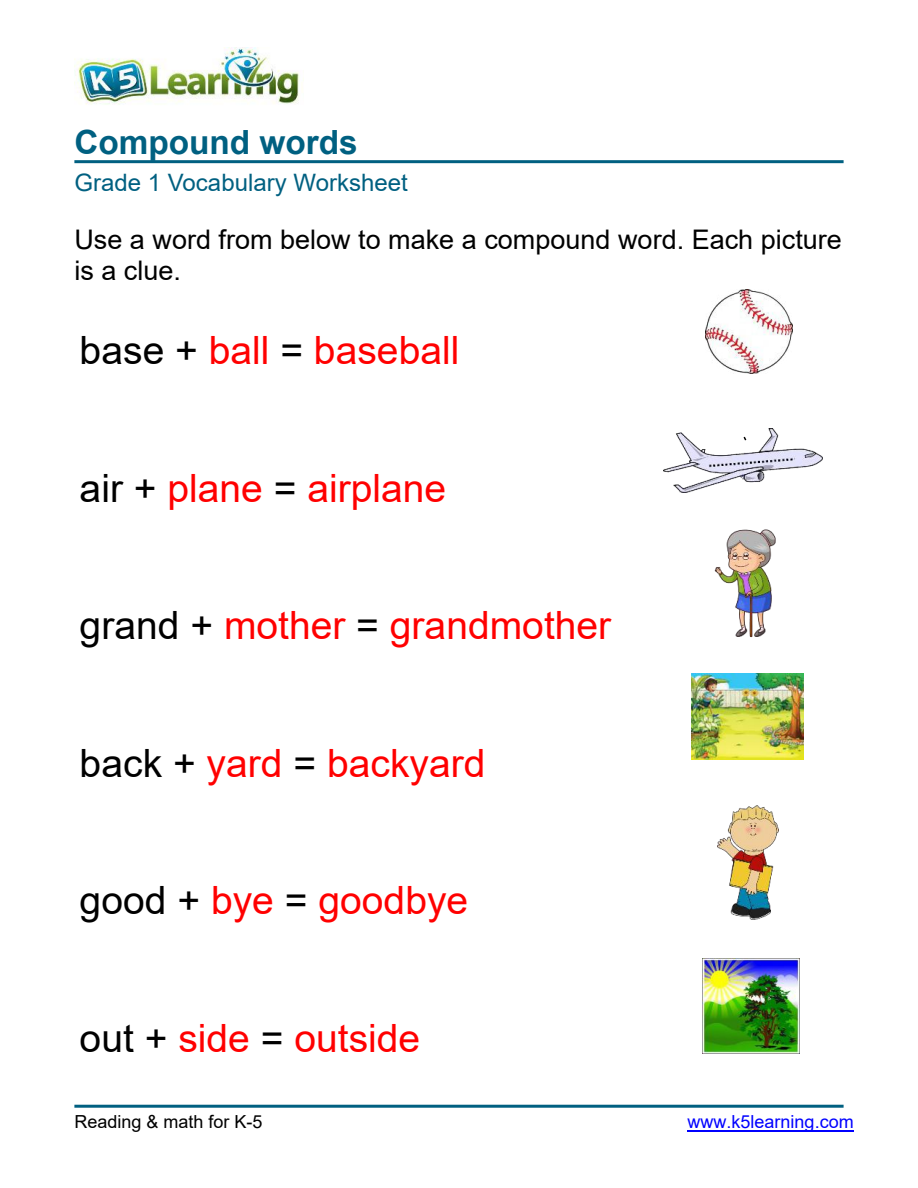
<style>
.page{position:relative;width:918px;height:1188px;background:#fff}
.page>*{position:absolute;margin:0;border:0;box-sizing:border-box;transform-origin:0 0}
.t1{font:39px "Arial";color:#f00}
.t2{font:700 33.3px "Arial";color:#006081}
.t3{font:27px/30.9px "Arial";color:#000}
.t4{font:24px "Arial";color:#006081}
.t5{font:18px "Arial";color:#000}
.t6{font:18px "Arial";color:#00f}
.s1{color:#000}
</style>
<div class="page">
<hr style="left:74px;top:160px;width:770px;height:3px;background:#006081">
<hr style="left:74px;top:1105px;width:770px;height:3px;background:#006081">
<hr style="left:687px;top:1130px;width:167px;height:2px;background:#00f">
<img style="left:74px;top:47px;width:225px;height:58px">
<img style="left:706px;top:289px;width:86px;height:85px">
<img style="left:663px;top:428px;width:159px;height:65px">
<img style="left:714px;top:529px;width:62px;height:109px">
<img style="left:692px;top:673px;width:111px;height:87px">
<img style="left:717px;top:805px;width:61px;height:114px">
<img style="left:703px;top:958px;width:96px;height:96px">
<p class="t2" style="left:74px;top:129px;width:285px">Compound words</p>
<p class="t4" style="left:74px;top:174px;width:335px">Grade 1 Vocabulary Worksheet</p>
<p class="t3" style="left:74px;top:227px;width:769px">Use a word from below to make a compound word. Each picture is a clue.</p>
<p class="t1" style="left:80px;top:336px;width:381px"><span class="s1">base +</span> ball <span class="s1">=</span> baseball</p>
<p class="t1" style="left:80px;top:473px;width:368px"><span class="s1">air +</span> plane <span class="s1">=</span> airplane</p>
<p class="t1" style="left:80px;top:611px;width:533px"><span class="s1">grand +</span> mother <span class="s1">=</span> grandmother</p>
<p class="t1" style="left:80px;top:748px;width:407px"><span class="s1">back +</span> yard <span class="s1">=</span> backyard</p>
<p class="t1" style="left:80px;top:886px;width:390px"><span class="s1">good +</span> bye <span class="s1">=</span> goodbye</p>
<p class="t1" style="left:80px;top:1024px;width:342px"><span class="s1">out +</span> side <span class="s1">=</span> outside</p>
<p class="t5" style="left:74px;top:1115px;width:190px">Reading &amp; math for K-5</p>
<p class="t6" style="left:687px;top:1115px;width:168px">www.k5learning.com</p>
</div>
